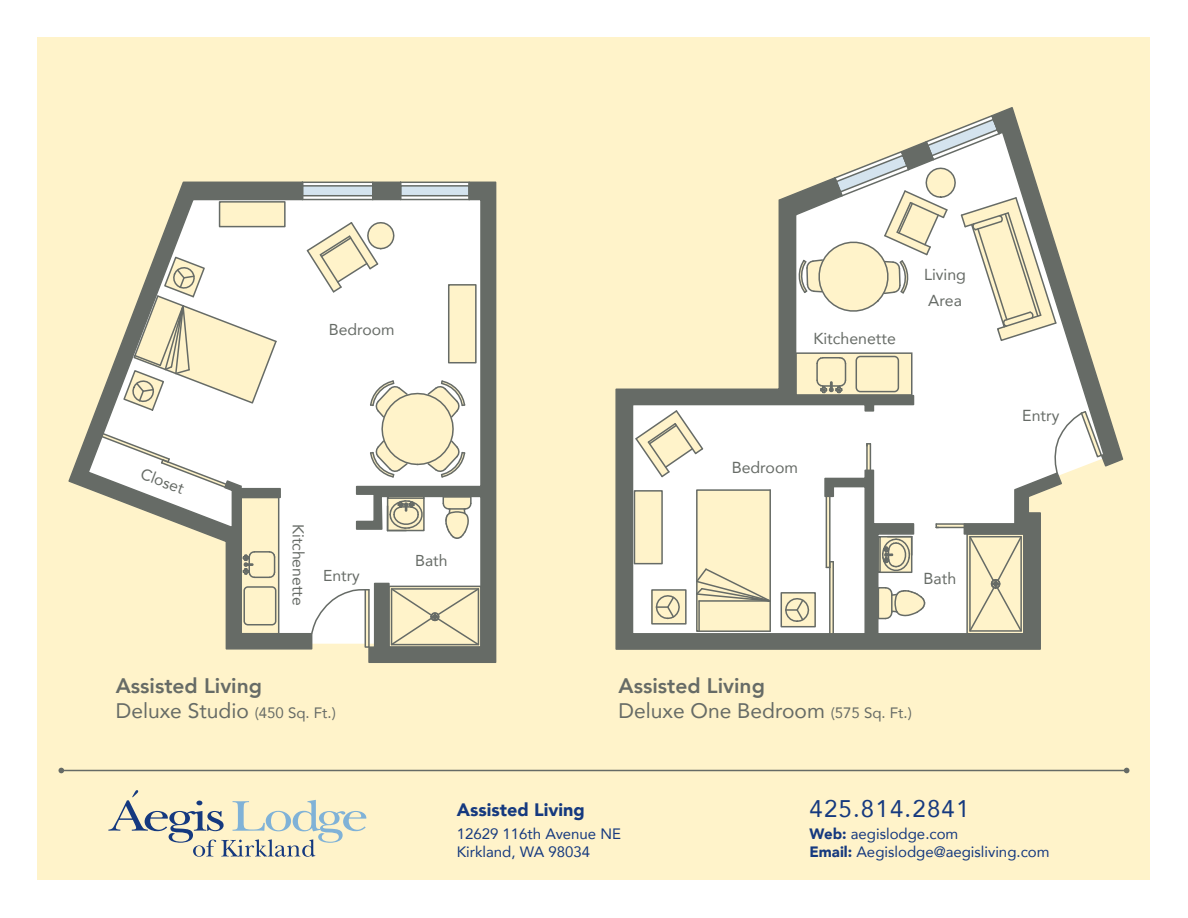
<style>
.page{position:relative;width:1188px;height:918px;background:#fff}
.page>*{position:absolute;margin:0;border:0;box-sizing:border-box;transform-origin:0 0}
.t1{font:24px "Avenir";letter-spacing:.05em;color:#15397f}
.t2{font:21px/25.2px "Avenir";color:#666b66}
.t3{font:800 21px/25.2px "Avenir";color:#666b66}
.t4{font:900 18px "Avenir";color:#15397f}
.t5{font:15.9px/26.4px "Avenir";color:#666b66}
.t6{font:15.75px "Avenir";color:#666b66}
.t7{font:15px/18px "Avenir";color:#15397f}
.s1{font-weight:400}
.s2{font-weight:400;font-size:15px}
.s3{font-weight:800}
.s4{font-size:15px}
.s5{font-weight:900}
</style>
<div class="page">
<div style="left:38px;top:38px;width:1112px;height:842px;background:#fff3ca"></div>
<hr style="left:61px;top:770px;width:1066px;height:1px;background:#666b66">
<svg style="left:58px;top:768px;width:6px;height:5px"></svg>
<svg style="left:1124px;top:768px;width:6px;height:5px"></svg>
<div style="left:313px;top:201px;width:42px;height:443px;background:#fff"></div>
<svg style="left:108px;top:790px;width:258px;height:67px"></svg>
<svg style="left:68px;top:181px;width:245px;height:469px"></svg>
<svg style="left:355px;top:181px;width:142px;height:482px;background:#d3d4d0"></svg>
<svg style="left:301px;top:181px;width:73px;height:20px"></svg>
<svg style="left:399px;top:181px;width:72px;height:20px"></svg>
<svg style="left:310px;top:588px;width:59px;height:48px;background:#f6f7f6"></svg>
<div style="left:365px;top:589px;width:5px;height:59px;border:2px solid #666b66"></div>
<div style="left:443px;top:496px;width:29px;height:8px;border:2px solid #666b66"></div>
<svg style="left:442px;top:497px;width:31px;height:43px"></svg>
<svg style="left:386px;top:495px;width:39px;height:37px"></svg>
<div style="left:388px;top:586px;width:94px;height:62px;border:2px solid #666b66"></div>
<svg style="left:389px;top:587px;width:92px;height:60px"></svg>
<div style="left:240px;top:497px;width:39px;height:137px;border:2px solid #666b66"></div>
<svg style="left:242px;top:550px;width:34px;height:29px"></svg>
<div style="left:243px;top:586px;width:33px;height:39px;border:2px solid #666b66;border-radius:4px"></div>
<svg style="left:99px;top:432px;width:131px;height:58px;background:#efefee"></svg>
<svg style="left:369px;top:379px;width:97px;height:100px"></svg>
<svg style="left:122px;top:255px;width:156px;height:157px"></svg>
<svg style="left:305px;top:221px;width:90px;height:73px"></svg>
<div style="left:219px;top:201px;width:67px;height:26px;border:2px solid #666b66"></div>
<div style="left:448px;top:284px;width:29px;height:79px;border:2px solid #666b66"></div>
<svg style="left:615px;top:192px;width:447px;height:458px"></svg>
<svg style="left:990px;top:107px;width:134px;height:361px"></svg>
<svg style="left:1054px;top:410px;width:49px;height:65px;background:#e3e2db"></svg>
<hr style="left:832px;top:562px;width:2px;height:72px;background:#666b66">
<hr style="left:829px;top:497px;width:2px;height:137px;background:#666b66">
<svg style="left:826px;top:561px;width:7px;height:7px"></svg>
<hr style="left:826px;top:497px;width:1px;height:70px;background:#666b66">
<svg style="left:878px;top:586px;width:48px;height:34px"></svg>
<svg style="left:877px;top:535px;width:36px;height:39px"></svg>
<svg style="left:866px;top:443px;width:5px;height:28px"></svg>
<hr style="left:936px;top:523px;width:28px;height:2px;background:#666b66">
<svg style="left:936px;top:524px;width:28px;height:4px"></svg>
<div style="left:966px;top:533px;width:59px;height:102px;border:2px solid #666b66"></div>
<svg style="left:968px;top:535px;width:55px;height:98px"></svg>
<div style="left:795px;top:352px;width:118px;height:44px;border:2px solid #666b66"></div>
<svg style="left:815px;top:356px;width:32px;height:38px"></svg>
<div style="left:856px;top:356px;width:43px;height:36px;border:2px solid #666b66;border-radius:4px"></div>
<hr style="left:698px;top:601px;width:2px;height:30px;background:#666b66">
<div style="left:696px;top:489px;width:75px;height:143px;border:2px solid #666b66"></div>
<div style="left:651px;top:589px;width:36px;height:36px;border:2px solid #666b66"></div>
<svg style="left:655px;top:594px;width:26px;height:26px"></svg>
<div style="left:781px;top:592px;width:35px;height:35px;border:2px solid #666b66"></div>
<svg style="left:695px;top:567px;width:115px;height:56px"></svg>
<div style="left:634px;top:490px;width:29px;height:74px;border:2px solid #666b66"></div>
<svg style="left:798px;top:114px;width:260px;height:228px"></svg>
<svg style="left:634px;top:409px;width:71px;height:70px"></svg>
<p class="t6" style="left:329px;top:317px;width:67px">Bedroom</p>
<p class="t5" style="left:813px;top:325px;width:84px">Kitchenette</p>
<p class="t5" style="left:924px;top:261px;width:43px">Living<br>Area</p>
<p class="t6" style="left:146px;top:461px;width:47px;rotate:21deg">Closet</p>
<p class="t6" style="left:311px;top:524px;width:83px;rotate:90deg">Kitchenette</p>
<p class="t6" style="left:323px;top:563px;width:38px">Entry</p>
<p class="t6" style="left:415px;top:548px;width:34px">Bath</p>
<p class="t5" style="left:732px;top:454px;width:68px">Bedroom</p>
<p class="t5" style="left:924px;top:565px;width:34px">Bath</p>
<h2 class="t3" style="left:116px;top:672px;width:222px">Assisted Living<br><span class="s1">Deluxe Studio</span> <span class="s2">(450 Sq. Ft.)</span></h2>
<h2 class="t2" style="left:619px;top:672px;width:295px"><span class="s3">Assisted Living<br></span>Deluxe One Bedroom <span class="s4">(575 Sq. Ft.)</span></h2>
<p class="t5" style="left:1022px;top:401px;width:39px">Entry</p>
<p class="t4" style="left:457px;top:794px;width:130px">Assisted Living</p>
<p class="t7" style="left:457px;top:824px;width:166px">12629 116th Avenue NE<br>Kirkland, WA 98034</p>
<h1 class="t1" style="left:809px;top:789px;width:161px">425.814.2841</h1>
<p class="t7" style="left:809px;top:824px;width:242px"><span class="s5">Web:</span> aegislodge.com<br><span class="s5">Email:</span> Aegislodge@aegisliving.com</p>
</div>
